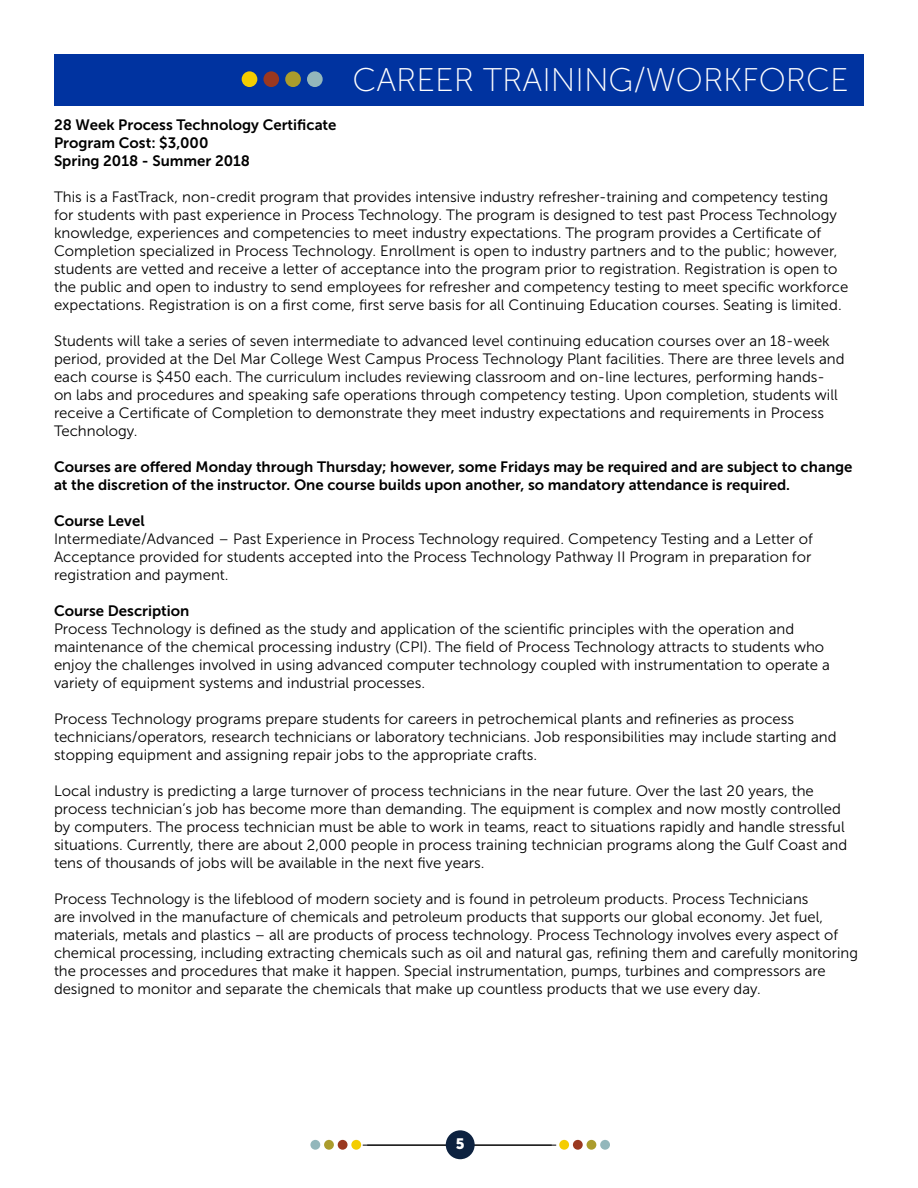
<style>
.page{position:relative;width:918px;height:1188px;background:#fff}
.page>*{position:absolute;margin:0;border:0;box-sizing:border-box;transform-origin:0 0}
.t1{font:32.7px "Museo Sans 100";color:#fff}
.t2{font:15px/18px "Museo Sans 300";color:#000}
.t3{font:15px/18px "Museo Sans 700";color:#000}
.t4{font:15px "Museo Sans 900";color:#fff}
</style>
<div class="page">
<hr style="left:363px;top:1145px;width:189px;height:1px;background:#000">
<div style="left:559px;top:1140px;width:10px;height:10px;background:#f4cd00;border-radius:50%"></div>
<div style="left:573px;top:1140px;width:10px;height:10px;background:#9a3820;border-radius:50%"></div>
<div style="left:587px;top:1140px;width:9px;height:10px;background:#ab9c2c;border-radius:50%"></div>
<div style="left:600px;top:1140px;width:10px;height:10px;background:#93b7bb;border-radius:50%"></div>
<hr style="left:367px;top:1145px;width:189px;height:1px;background:#000">
<div style="left:351px;top:1140px;width:10px;height:10px;background:#f4cd00;border-radius:50%"></div>
<div style="left:338px;top:1140px;width:10px;height:10px;background:#9a3820;border-radius:50%"></div>
<div style="left:324px;top:1140px;width:10px;height:10px;background:#ab9c2c;border-radius:50%"></div>
<div style="left:310px;top:1140px;width:10px;height:10px;background:#93b7bb;border-radius:50%"></div>
<div style="left:446px;top:1130px;width:29px;height:29px;background:#0d2240;border-radius:50%"></div>
<div style="left:54px;top:54px;width:810px;height:52px;background:#0033a0"></div>
<div style="left:242px;top:71px;width:15px;height:16px;background:#f4cd00;border-radius:50%"></div>
<div style="left:263px;top:71px;width:16px;height:16px;background:#9a3820;border-radius:50%"></div>
<div style="left:285px;top:71px;width:16px;height:16px;background:#ab9c2c;border-radius:50%"></div>
<div style="left:307px;top:71px;width:16px;height:16px;background:#93b7bb;border-radius:50%"></div>
<h1 class="t1" style="left:352px;top:62px;width:498px">CAREER TRAINING/WORKFORCE</h1>
<p class="t3" style="left:54px;top:116px;width:284px">28 Week Process Technology Certificate<br>Program Cost: $3,000<br>Spring 2018 - Summer 2018</p>
<p class="t2" style="left:54px;top:188px;width:796px">This is a FastTrack, non-credit program that provides intensive industry refresher-training and competency testing for students with past experience in Process Technology. The program is designed to test past Process Technology knowledge, experiences and competencies to meet industry expectations. The program provides a Certificate of Completion specialized in Process Technology. Enrollment is open to industry partners and to the public; however, students are vetted and receive a letter of acceptance into the program prior to registration. Registration is open to the public and open to industry to send employees for refresher and competency testing to meet specific workforce expectations. Registration is on a first come, first serve basis for all Continuing Education courses. Seating is limited.</p>
<p class="t2" style="left:54px;top:332px;width:792px">Students will take a series of seven intermediate to advanced level continuing education courses over an 18-week period, provided at the Del Mar College West Campus Process Technology Plant facilities. There are three levels and each course is $450 each. The curriculum includes reviewing classroom and on-line lectures, performing hands&shy;on labs and procedures and speaking safe operations through competency testing. Upon completion, students will receive a Certificate of Completion to demonstrate they meet industry expectations and requirements in Process Technology.</p>
<p class="t3" style="left:54px;top:458px;width:800px">Courses are offered Monday through Thursday; however, some Fridays may be required and are subject to change at the discretion of the instructor. One course builds upon another, so mandatory attendance is required.</p>
<p class="t3" style="left:54px;top:512px;width:92px">Course Level</p>
<p class="t2" style="left:54px;top:530px;width:760px;text-align:justify">Intermediate/Advanced – Past Experience in Process Technology required. Competency Testing and a Letter of Acceptance provided for students accepted into the Process Technology Pathway II Program in preparation for registration and payment.</p>
<p class="t3" style="left:54px;top:602px;width:137px">Course Description</p>
<p class="t2" style="left:54px;top:620px;width:778px">Process Technology is defined as the study and application of the scientific principles with the operation and maintenance of the chemical processing industry (CPI). The field of Process Technology attracts to students who enjoy the challenges involved in using advanced computer technology coupled with instrumentation to operate a variety of equipment systems and industrial processes.</p>
<p class="t2" style="left:54px;top:710px;width:784px">Process Technology programs prepare students for careers in petrochemical plants and refineries as process technicians/operators, research technicians or laboratory technicians. Job responsibilities may include starting and stopping equipment and assigning repair jobs to the appropriate crafts.</p>
<p class="t2" style="left:54px;top:782px;width:795px">Local industry is predicting a large turnover of process technicians in the near future. Over the last 20 years, the process technician’s job has become more than demanding. The equipment is complex and now mostly controlled by computers. The process technician must be able to work in teams, react to situations rapidly and handle stressful situations. Currently, there are about 2,000 people in process training technician programs along the Gulf Coast and tens of thousands of jobs will be available in the next five years.</p>
<p class="t2" style="left:54px;top:890px;width:805px">Process Technology is the lifeblood of modern society and is found in petroleum products. Process Technicians<br>are involved in the manufacture of chemicals and petroleum products that supports our global economy. Jet fuel, materials, metals and plastics – all are products of process technology. Process Technology involves every aspect of chemical processing, including extracting chemicals such as oil and natural gas, refining them and carefully monitoring the processes and procedures that make it happen. Special instrumentation, pumps, turbines and compressors are designed to monitor and separate the chemicals that make up countless products that we use every day.</p>
<p class="t4" style="left:456px;top:1135px;width:10px">5</p>
</div>
